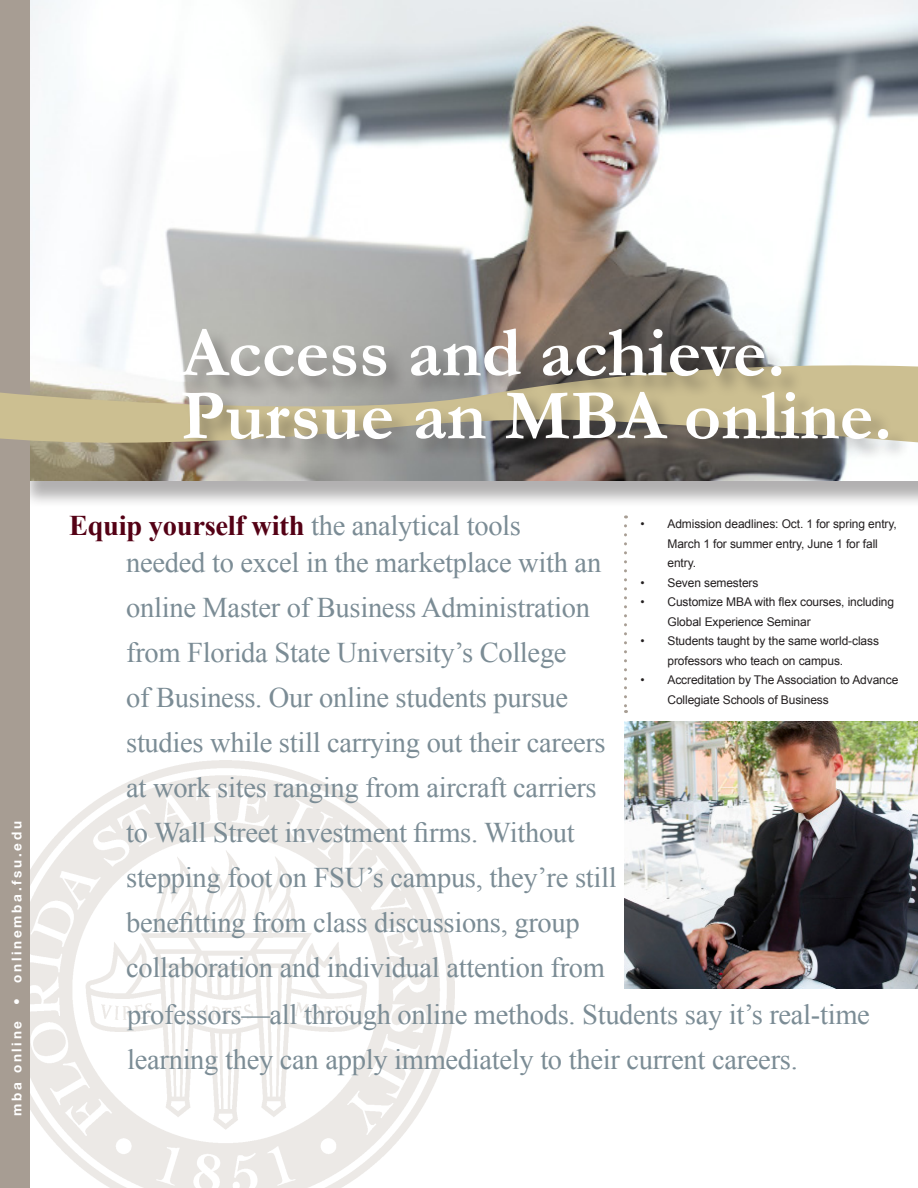
<style>
.page{position:relative;width:918px;height:1188px;background:#fff}
.page>*{position:absolute;margin:0;border:0;box-sizing:border-box;transform-origin:0 0}
.Body_Text{font:700 72px "Garamond";color:#fff}
.t1{font:28.5px/45px "Times New Roman";letter-spacing:-.01em;color:#7b8c95}
.t2{font:700 13.5px "Helvetica Neue";letter-spacing:.2em;color:#fff}
.t3{font:12px/19.5px "Arial";letter-spacing:-.01em;color:#231f20}
.s1{font-weight:700;color:#540115}
</style>
<div class="page">
<img style="left:30px;top:760px;width:425px;height:428px">
<div style="left:19px;top:0;width:899px;height:507px;background:#231f20;opacity:.35"></div>
<img style="left:30px;top:0;width:888px;height:480px">
<div style="left:0;top:0;width:30px;height:1188px;background:#a79d93"></div>
<svg style="left:624px;top:526px;width:3px;height:187px"></svg>
<svg style="left:0;top:347px;width:918px;height:100px"></svg>
<div style="left:178px;top:327px;width:731px;height:134px;background:#231f20;opacity:.35"></div>
<img style="left:625px;top:721px;width:293px;height:268px">
<p class="t2" style="left:8px;top:1116px;width:296px;rotate:-90deg">mba online • onlinemba.fsu.edu</p>
<p class="Body_Text" style="left:181px;top:310px;width:606px">Access and achieve.</p>
<p class="Body_Text" style="left:181px;top:373px;width:713px">Pursue an MBA online.</p>
<p class="t1" style="left:126px;top:506px;width:477px;line-height:37.3px;text-indent:-57px"><span class="s1">Equip yourself with</span> the analytical tools needed to excel in the marketplace with an</p>
<p class="t1" style="left:126px;top:585px;width:492px">online Master of Business Administration from Florida State University’s College<br>of Business. Our online students pursue studies while still carrying out their careers at work sites ranging from aircraft carriers to Wall Street investment firms. Without stepping foot on FSU’s campus, they’re still benefitting from class discussions, group collaboration and individual attention from</p>
<p class="t3" style="left:668px;top:514px;width:231px;text-indent:-27px">• Admission deadlines: Oct. 1 for spring entry,<br>March 1 for summer entry, June 1 for fall entry.</p>
<p class="t3" style="left:640px;top:573px;width:120px">• Seven semesters</p>
<p class="t3" style="left:668px;top:592px;width:228px;text-indent:-27px">• Customize MBA with flex courses, including<br>Global Experience Seminar</p>
<p class="t3" style="left:668px;top:631px;width:213px;text-indent:-27px">• Students taught by the same world-class professors who teach on campus.</p>
<p class="t3" style="left:668px;top:670px;width:232px;text-indent:-27px">• Accreditation by The Association to Advance<br>Collegiate Schools of Business</p>
<p class="t1" style="left:127px;top:992px;width:744px">professors—all through online methods. Students say it’s real-time learning they can apply immediately to their current careers.</p>
</div>
